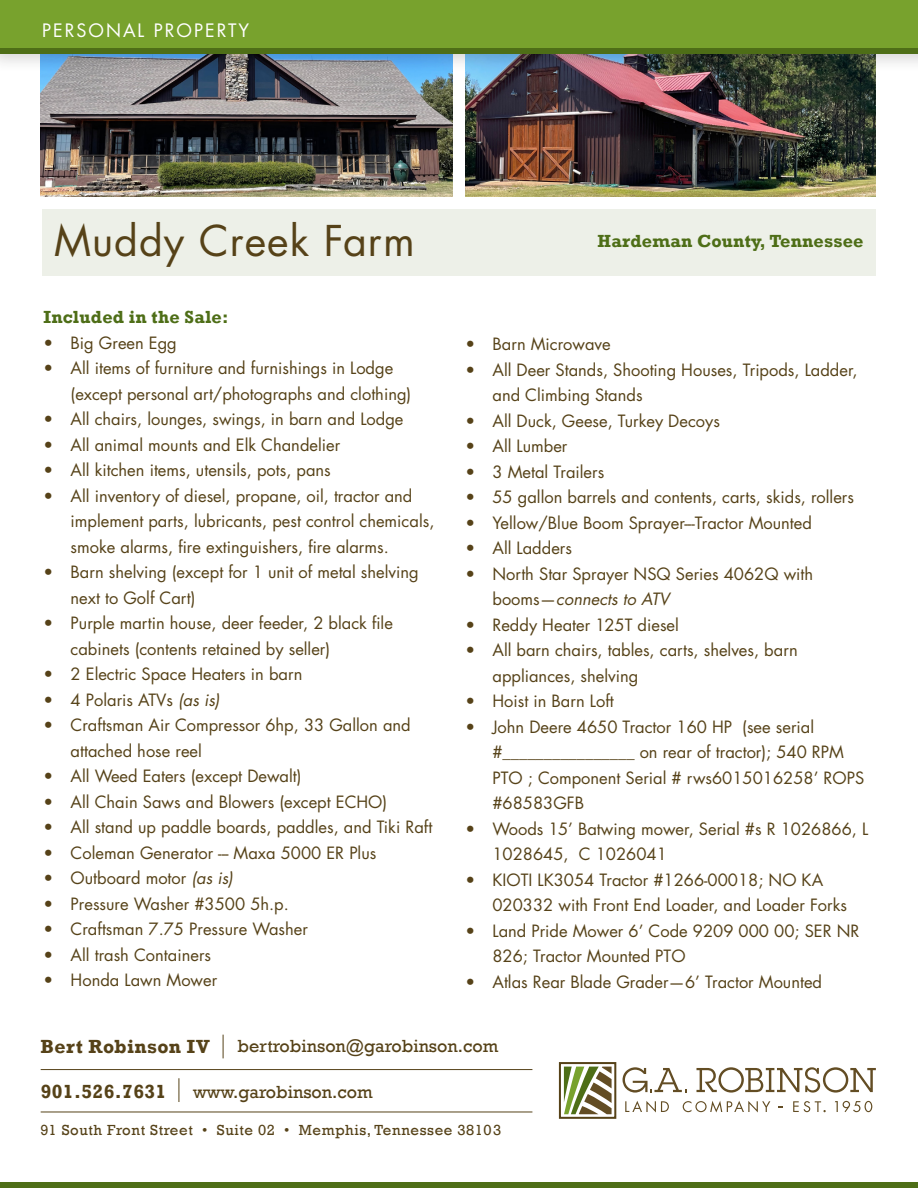
<style>
.page{position:relative;width:918px;height:1188px;background:#fff}
.page>*{position:absolute;margin:0;border:0;box-sizing:border-box;transform-origin:0 0}
.t1{font:41.25px "Futura";letter-spacing:.025em;color:#564218}
.t2{font:700 19.5px "Rockwell";letter-spacing:.02em;color:#564218}
.t3{font:18px "Rockwell";color:#564218}
.t4{font:700 18px "Rockwell";letter-spacing:.01em;color:#4e6e17}
.t5{font:18px "Futura";letter-spacing:.11em;color:#fff}
.t6{font:16.5px/25.5px "Futura";color:#564218}
.t7{font:15px "Rockwell";letter-spacing:.04em;color:#564218}
.s1{font-style:italic}
</style>
<div class="page">
<svg style="left:623px;top:1067px;width:64px;height:26px"></svg>
<svg style="left:697px;top:1067px;width:179px;height:26px"></svg>
<svg style="left:625px;top:1101px;width:44px;height:11px"></svg>
<svg style="left:683px;top:1101px;width:87px;height:11px"></svg>
<svg style="left:793px;top:1101px;width:33px;height:11px"></svg>
<svg style="left:835px;top:1101px;width:37px;height:11px"></svg>
<div style="left:559px;top:1062px;width:57px;height:57px;border:2px solid #564218"></div>
<svg style="left:564px;top:1067px;width:48px;height:47px"></svg>
<div style="left:42px;top:210px;width:834px;height:66px;background:#edf0e8"></div>
<img style="left:41px;top:74px;width:412px;height:123px">
<img style="left:465px;top:74px;width:411px;height:123px">
<div style="left:0;top:0;width:918px;height:74px;background:#231f20;opacity:.2"></div>
<div style="left:0;top:0;width:918px;height:54px;background:#78a22d"></div>
<div style="left:0;top:49px;width:918px;height:5px;background:#4e6e17"></div>
<div style="left:0;top:1183px;width:918px;height:5px;background:#4e6e17"></div>
<hr style="left:41px;top:1112px;width:491px;height:1px;background:#564218">
<hr style="left:41px;top:1069px;width:491px;height:1px;background:#564218">
<svg style="left:179px;top:1078px;width:1px;height:24px"></svg>
<svg style="left:223px;top:1035px;width:1px;height:23px"></svg>
<p class="t5" style="left:42px;top:18px;width:209px">PERSONAL PROPERTY</p>
<p class="t1" style="left:54px;top:215px;width:362px">Muddy Creek Farm</p>
<p class="t4" style="left:44px;top:307px;width:186px">Included in the Sale:</p>
<p class="t6" style="left:44px;top:330px;width:135px">• Big Green Egg</p>
<p class="t6" style="left:71px;top:356px;width:342px;text-indent:-27px">• All items of furniture and furnishings in Lodge (except personal art/photographs and clothing)</p>
<p class="t6" style="left:44px;top:407px;width:361px">• All chairs, lounges, swings, in barn and Lodge</p>
<p class="t6" style="left:44px;top:432px;width:298px">• All animal mounts and Elk Chandelier</p>
<p class="t6" style="left:44px;top:458px;width:289px">• All kitchen items, utensils, pots, pans</p>
<p class="t6" style="left:71px;top:483px;width:365px;text-indent:-27px">• All inventory of diesel, propane, oil, tractor and implement parts, lubricants, pest control chemicals, smoke alarms, fire extinguishers, fire alarms.</p>
<p class="t6" style="left:71px;top:560px;width:350px;text-indent:-27px">• Barn shelving (except for 1 unit of metal shelving next to Golf Cart)</p>
<p class="t6" style="left:71px;top:611px;width:324px;text-indent:-27px">• Purple martin house, deer feeder, 2 black file cabinets (contents retained by seller)</p>
<p class="t6" style="left:44px;top:662px;width:260px">• 2 Electric Space Heaters in barn</p>
<p class="t6" style="left:44px;top:687px;width:178px">• 4 Polaris ATVs <span class="s1">(as is)</span></p>
<p class="t6" style="left:71px;top:713px;width:342px;text-indent:-27px">• Craftsman Air Compressor 6hp, 33 Gallon and attached hose reel</p>
<p class="t6" style="left:44px;top:764px;width:259px">• All Weed Eaters (except Dewalt)</p>
<p class="t6" style="left:44px;top:789px;width:345px">• All Chain Saws and Blowers (except ECHO)</p>
<p class="t6" style="left:44px;top:815px;width:390px">• All stand up paddle boards, paddles, and Tiki Raft</p>
<p class="t6" style="left:44px;top:840px;width:334px">• Coleman Generator --- Maxa 5000 ER Plus</p>
<p class="t6" style="left:44px;top:866px;width:191px">• Outboard motor <span class="s1">(as is)</span></p>
<p class="t6" style="left:44px;top:891px;width:247px">• Pressure Washer #3500 5h.p.</p>
<p class="t6" style="left:44px;top:917px;width:266px">• Craftsman 7.75 Pressure Washer</p>
<p class="t6" style="left:44px;top:942px;width:169px">• All trash Containers</p>
<p class="t6" style="left:44px;top:968px;width:175px">• Honda Lawn Mower</p>
<p class="t4" style="left:598px;top:230px;width:267px">Hardeman County, Tennessee</p>
<p class="t6" style="left:465px;top:331px;width:147px">• Barn Microwave</p>
<p class="t6" style="left:492px;top:357px;width:367px;text-indent:-27px">• All Deer Stands, Shooting Houses, Tripods, Ladder, and Climbing Stands</p>
<p class="t6" style="left:465px;top:408px;width:256px">• All Duck, Geese, Turkey Decoys</p>
<p class="t6" style="left:465px;top:433px;width:104px">• All Lumber</p>
<p class="t6" style="left:465px;top:459px;width:140px">• 3 Metal Trailers</p>
<p class="t6" style="left:465px;top:484px;width:390px">• 55 gallon barrels and contents, carts, skids, rollers</p>
<p class="t6" style="left:465px;top:510px;width:348px">• Yellow/Blue Boom Sprayer---Tractor Mounted</p>
<p class="t6" style="left:465px;top:535px;width:108px">• All Ladders</p>
<p class="t6" style="left:492px;top:561px;width:322px;text-indent:-27px">• North Star Sprayer NSQ Series 4062Q with booms—<span class="s1">connects to ATV</span></p>
<p class="t6" style="left:465px;top:612px;width:215px">• Reddy Heater 125T diesel</p>
<p class="t6" style="left:492px;top:637px;width:307px;text-indent:-27px">• All barn chairs, tables, carts, shelves, barn appliances, shelving</p>
<p class="t6" style="left:465px;top:688px;width:150px">• Hoist in Barn Loft</p>
<p class="t6" style="left:492px;top:714px;width:373px;text-indent:-27px">• John Deere 4650 Tractor 160 HP (see serial #________________ on rear of tractor); 540 RPM PTO ; Component Serial # rws6015016258’ ROPS #68583GFB</p>
<p class="t6" style="left:492px;top:816px;width:377px;text-indent:-27px">• Woods 15’ Batwing mower, Serial #s R 1026866, L<br>1028645, C 1026041</p>
<p class="t6" style="left:492px;top:867px;width:356px;text-indent:-27px">• KIOTI LK3054 Tractor #1266-00018; NO KA<br>020332 with Front End Loader, and Loader Forks</p>
<p class="t6" style="left:492px;top:918px;width:368px;text-indent:-27px">• Land Pride Mower 6’ Code 9209 000 00; SER NR<br>826; Tractor Mounted PTO</p>
<p class="t6" style="left:465px;top:969px;width:358px">• Atlas Rear Blade Grader—6’ Tractor Mounted</p>
<p class="t2" style="left:40px;top:1034px;width:171px">Bert Robinson IV</p>
<p class="t3" style="left:238px;top:1036px;width:262px">bertrobinson@garobinson.com</p>
<p class="t2" style="left:41px;top:1079px;width:127px">901.526.7631</p>
<p class="t3" style="left:193px;top:1081px;width:181px">www.garobinson.com</p>
<p class="t7" style="left:40px;top:1122px;width:462px">91 South Front Street • Suite 02 • Memphis, Tennessee 38103</p>
</div>
